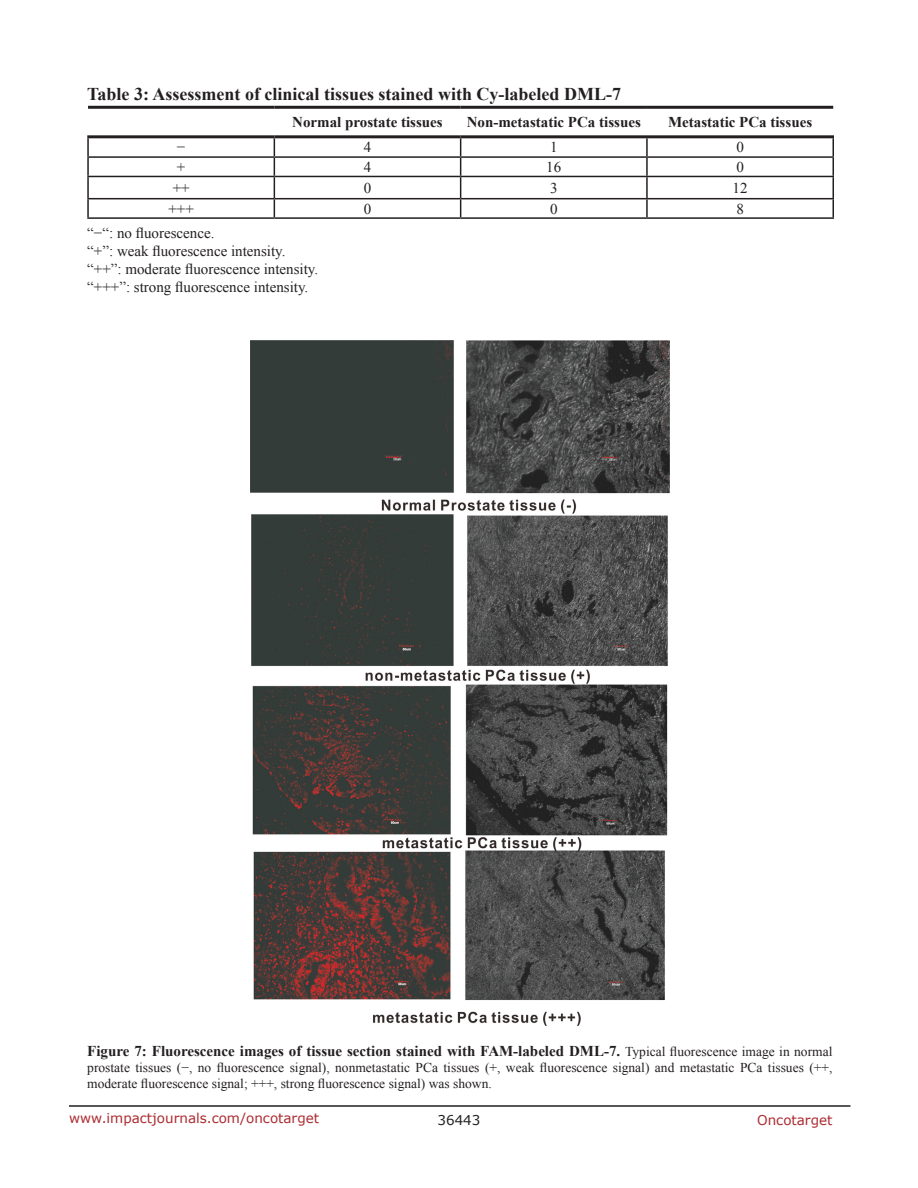
<style>
.page{position:relative;width:918px;height:1188px;background:#fff}
.page>*{position:absolute;margin:0;border:0;box-sizing:border-box;transform-origin:0 0}
.TableHeading{font:700 18px "Times New Roman";color:#231f20}
.BodyText{font:15px "Times New Roman";color:#231f20}
.FigureText{font:700 15px "Times New Roman";color:#231f20}
.TableText{font:700 15px "Times New Roman";color:#231f20}
.TableText-2{font:15px "Times New Roman";color:#231f20}
.FigureText-2{font:13.5px/16.2px "Times New Roman";color:#231f20}
.t1{font:13.5px "Verdana";color:#ac2b31}
.t2{font:13.5px "Verdana";color:#231f20}
.s1{font-weight:400;font-size:13.5px}
</style>
<div class="page">
<hr style="left:69px;top:1105px;width:781px;height:2px;background:#231f20">
<hr style="left:87px;top:156px;width:187px;height:2px;background:#231f20">
<svg style="left:87px;top:138px;width:2px;height:38px"></svg>
<hr style="left:274px;top:156px;width:187px;height:2px;background:#231f20">
<hr style="left:461px;top:156px;width:186px;height:2px;background:#231f20">
<hr style="left:647px;top:156px;width:187px;height:2px;background:#231f20">
<svg style="left:646px;top:138px;width:2px;height:38px"></svg>
<svg style="left:832px;top:138px;width:2px;height:38px"></svg>
<hr style="left:87px;top:176px;width:187px;height:1px;background:#231f20">
<hr style="left:87px;top:177px;width:2px;height:21px;background:#231f20">
<hr style="left:274px;top:176px;width:187px;height:1px;background:#231f20">
<hr style="left:461px;top:176px;width:186px;height:1px;background:#231f20">
<hr style="left:647px;top:176px;width:187px;height:1px;background:#231f20">
<hr style="left:646px;top:177px;width:2px;height:21px;background:#231f20">
<hr style="left:832px;top:177px;width:2px;height:21px;background:#231f20">
<hr style="left:87px;top:198px;width:187px;height:1px;background:#231f20">
<svg style="left:87px;top:199px;width:2px;height:18px"></svg>
<hr style="left:274px;top:198px;width:187px;height:1px;background:#231f20">
<svg style="left:274px;top:138px;width:1px;height:79px"></svg>
<hr style="left:461px;top:198px;width:186px;height:1px;background:#231f20">
<svg style="left:460px;top:138px;width:1px;height:79px"></svg>
<hr style="left:647px;top:198px;width:187px;height:1px;background:#231f20">
<svg style="left:646px;top:199px;width:2px;height:18px"></svg>
<svg style="left:832px;top:199px;width:2px;height:18px"></svg>
<hr style="left:87px;top:217px;width:187px;height:2px;background:#231f20">
<hr style="left:274px;top:217px;width:187px;height:2px;background:#231f20">
<hr style="left:461px;top:217px;width:186px;height:2px;background:#231f20">
<hr style="left:647px;top:217px;width:187px;height:2px;background:#231f20">
<hr style="left:88px;top:106px;width:186px;height:3px;background:#231f20">
<hr style="left:274px;top:106px;width:187px;height:3px;background:#231f20">
<hr style="left:461px;top:106px;width:186px;height:3px;background:#231f20">
<hr style="left:647px;top:106px;width:186px;height:3px;background:#231f20">
<hr style="left:87px;top:135px;width:187px;height:3px;background:#231f20">
<hr style="left:274px;top:135px;width:187px;height:3px;background:#231f20">
<hr style="left:461px;top:135px;width:186px;height:3px;background:#231f20">
<hr style="left:647px;top:135px;width:187px;height:3px;background:#231f20">
<img style="left:250px;top:340px;width:419px;height:686px">
<p class="TableHeading" style="left:87px;top:81px;width:535px">Table 3: Assessment of clinical tissues stained with Cy-labeled DML-7</p>
<p class="TableText" style="left:292px;top:112px;width:152px">Normal prostate tissues</p>
<p class="TableText" style="left:467px;top:112px;width:176px">Non-metastatic PCa tissues</p>
<p class="TableText" style="left:668px;top:112px;width:146px">Metastatic PCa tissues</p>
<p class="TableText-2" style="left:177px;top:137px;width:10px">−</p>
<p class="TableText-2" style="left:364px;top:137px;width:9px">4</p>
<p class="TableText-2" style="left:550px;top:137px;width:9px">1</p>
<p class="TableText-2" style="left:736px;top:137px;width:9px">0</p>
<p class="TableText-2" style="left:177px;top:157px;width:10px">+</p>
<p class="TableText-2" style="left:364px;top:157px;width:9px">4</p>
<p class="TableText-2" style="left:546px;top:157px;width:16px">16</p>
<p class="TableText-2" style="left:736px;top:157px;width:9px">0</p>
<p class="TableText-2" style="left:173px;top:178px;width:18px">++</p>
<p class="TableText-2" style="left:364px;top:178px;width:9px">0</p>
<p class="TableText-2" style="left:550px;top:178px;width:9px">3</p>
<p class="TableText-2" style="left:733px;top:178px;width:16px">12</p>
<p class="TableText-2" style="left:169px;top:198px;width:27px">+++</p>
<p class="TableText-2" style="left:364px;top:198px;width:9px">0</p>
<p class="TableText-2" style="left:550px;top:198px;width:9px">0</p>
<p class="TableText-2" style="left:736px;top:198px;width:9px">8</p>
<p class="BodyText" style="left:87px;top:223px;width:129px">“−“: no fluorescence.</p>
<p class="BodyText" style="left:87px;top:241px;width:200px">“+”: weak fluorescence intensity.</p>
<p class="BodyText" style="left:87px;top:259px;width:232px">“++”: moderate fluorescence intensity.</p>
<p class="BodyText" style="left:87px;top:277px;width:223px">“+++”: strong fluorescence intensity.</p>
<p class="FigureText" style="left:87px;top:1040px;width:747px">Figure 7: Fluorescence images of tissue section stained with FAM-labeled DML-7. <span class="s1">Typical fluorescence image in normal</span></p>
<p class="FigureText-2" style="left:87px;top:1059px;width:747px">prostate tissues (−, no fluorescence signal), nonmetastatic PCa tissues (+, weak fluorescence signal) and metastatic PCa tissues (++, moderate fluorescence signal; +++, strong fluorescence signal) was shown.</p>
<p class="t1" style="left:69px;top:1109px;width:252px">www.impactjournals.com/oncotarget</p>
<p class="t2" style="left:438px;top:1111px;width:44px">36443</p>
<p class="t1" style="left:757px;top:1111px;width:77px">Oncotarget</p>
</div>
